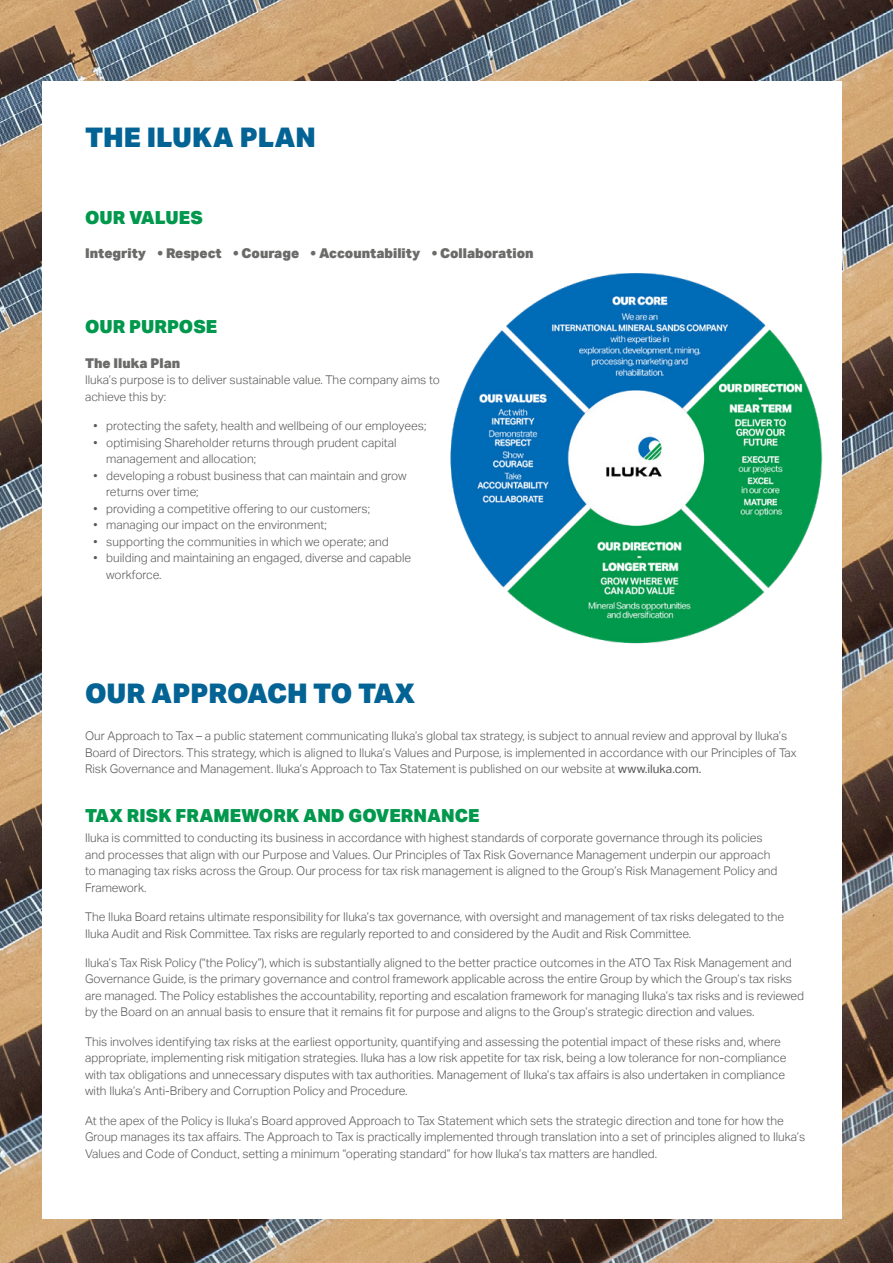
<style>
.page{position:relative;width:893px;height:1263px;background:#fff}
.page>*{position:absolute;margin:0;border:0;box-sizing:border-box;transform-origin:0 0}
.t1{font:900 27px "Aktiv Grotesk";color:#036394}
.t2{font:900 18px "Aktiv Grotesk";color:#00984c}
.t3{font:900 13.5px "Aktiv Grotesk";color:#6b6b6a}
.t4{font:300 12px/16.5px "Aktiv Grotesk";color:#575756}
.s1{font-weight:400}
</style>
<div class="page">
<img style="left:0;top:0;width:893px;height:1263px">
<div style="left:43px;top:81px;width:799px;height:1137px;background:#fff"></div>
<img style="left:450px;top:273px;width:373px;height:371px">
<h1 class="t1" style="left:85px;top:119px;width:232px">THE ILUKA PLAN</h1>
<h2 class="t2" style="left:85px;top:206px;width:119px">OUR VALUES</h2>
<p class="t3" style="left:85px;top:244px;width:450px">Integrity • Respect • Courage • Accountability • Collaboration</p>
<h2 class="t2" style="left:85px;top:315px;width:134px">OUR PURPOSE</h2>
<p class="t3" style="left:85px;top:354px;width:97px">The Iluka Plan</p>
<p class="t4" style="left:85px;top:372px;width:356px">Iluka’s purpose is to deliver sustainable value. The company aims to achieve this by:</p>
<p class="t4" style="left:94px;top:418px;width:334px">• protecting the safety, health and wellbeing of our employees;</p>
<p class="t4" style="left:106px;top:434px;width:292px;text-indent:-13px">• optimising Shareholder returns through prudent capital management and allocation;</p>
<p class="t4" style="left:106px;top:467px;width:302px;text-indent:-13px">• developing a robust business that can maintain and grow returns over time;</p>
<p class="t4" style="left:94px;top:500px;width:278px">• providing a competitive offering to our customers;</p>
<p class="t4" style="left:94px;top:517px;width:235px">• managing our impact on the environment;</p>
<p class="t4" style="left:94px;top:533px;width:297px">• supporting the communities in which we operate; and</p>
<p class="t4" style="left:106px;top:550px;width:306px;text-indent:-13px">• building and maintaining an engaged, diverse and capable workforce.</p>
<h1 class="t1" style="left:85px;top:675px;width:332px">OUR APPROACH TO TAX</h1>
<p class="t4" style="left:85px;top:728px;width:713px">Our Approach to Tax – a public statement communicating Iluka’s global tax strategy, is subject to annual review and approval by Iluka’s<br>Board of Directors. This strategy, which is aligned to Iluka’s Values and Purpose, is implemented in accordance with our Principles of Tax<br>Risk Governance and Management. Iluka’s Approach to Tax Statement is published on our website at <span class="s1">www.iluka.com.</span></p>
<h2 class="t2" style="left:85px;top:803px;width:396px">TAX RISK FRAMEWORK AND GOVERNANCE</h2>
<p class="t4" style="left:85px;top:830px;width:694px">Iluka is committed to conducting its business in accordance with highest standards of corporate governance through its policies and processes that align with our Purpose and Values. Our Principles of Tax Risk Governance Management underpin our approach to managing tax risks across the Group. Our process for tax risk management is aligned to the Group’s Risk Management Policy and Framework.</p>
<p class="t4" style="left:85px;top:909px;width:701px">The Iluka Board retains ultimate responsibility for Iluka’s tax governance, with oversight and management of tax risks delegated to the<br>Iluka Audit and Risk Committee. Tax risks are regularly reported to and considered by the Audit and Risk Committee.</p>
<p class="t4" style="left:85px;top:954px;width:721px">Iluka’s Tax Risk Policy (“the Policy”), which is substantially aligned to the better practice outcomes in the ATO Tax Risk Management and Governance Guide, is the primary governance and control framework applicable across the entire Group by which the Group’s tax risks are managed. The Policy establishes the accountability, reporting and escalation framework for managing Iluka’s tax risks and is reviewed by the Board on an annual basis to ensure that it remains fit for purpose and aligns to the Group’s strategic direction and values.</p>
<p class="t4" style="left:85px;top:1033px;width:703px">This involves identifying tax risks at the earliest opportunity, quantifying and assessing the potential impact of these risks and, where appropriate, implementing risk mitigation strategies. Iluka has a low risk appetite for tax risk, being a low tolerance for non-compliance with tax obligations and unnecessary disputes with tax authorities. Management of Iluka’s tax affairs is also undertaken in compliance with Iluka’s Anti-Bribery and Corruption Policy and Procedure.</p>
<p class="t4" style="left:85px;top:1112px;width:722px">At the apex of the Policy is Iluka’s Board approved Approach to Tax Statement which sets the strategic direction and tone for how the<br>Group manages its tax affairs. The Approach to Tax is practically implemented through translation into a set of principles aligned to Iluka’s<br>Values and Code of Conduct, setting a minimum “operating standard” for how Iluka’s tax matters are handled.</p>
</div>
